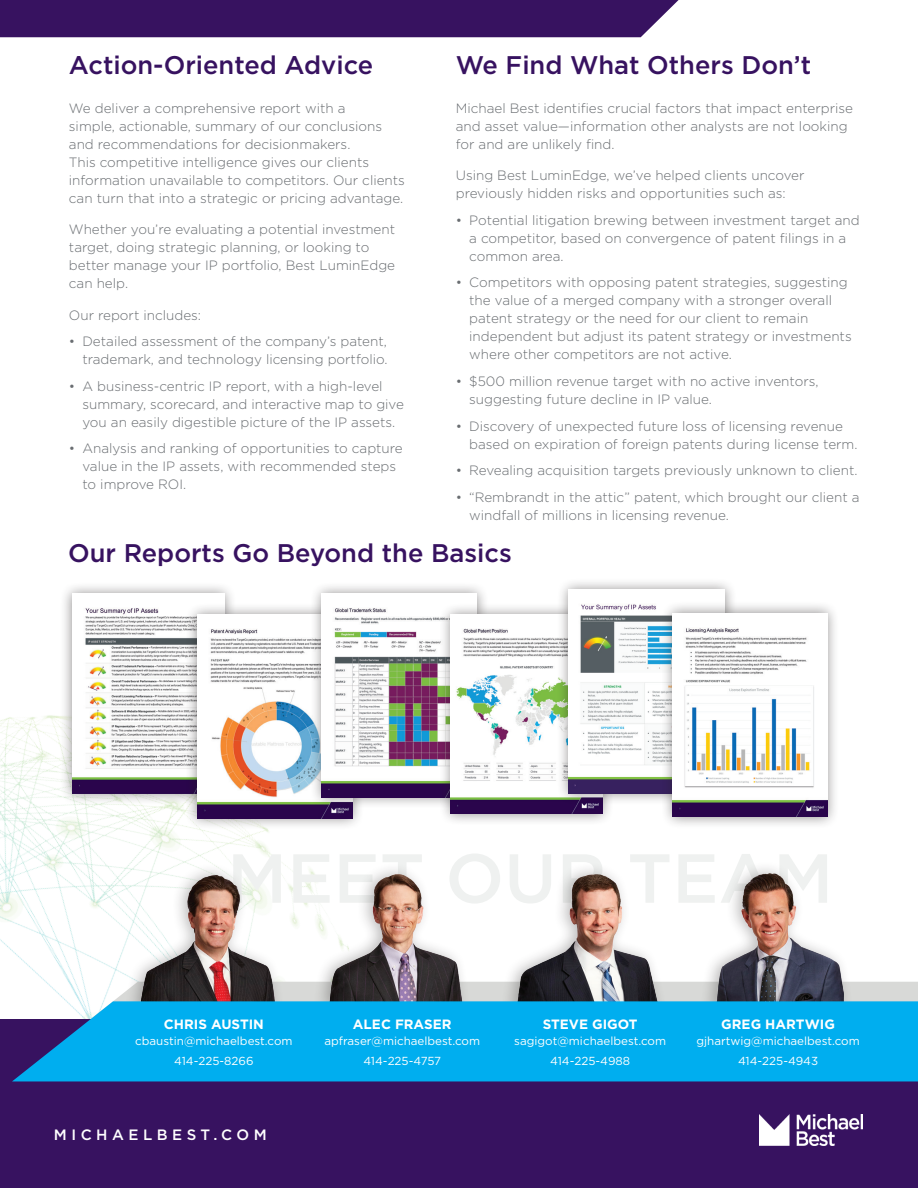
<style>
.page{position:relative;width:918px;height:1188px;background:#fff}
.page>*{position:absolute;margin:0;border:0;box-sizing:border-box;transform-origin:0 0}
.t1{font:500 25.5px "Gotham";color:#371260}
.t2{font:500 15px "Gotham";letter-spacing:.3em;color:#fff}
.t3{font:300 13.5px/18px "Gotham";color:#696d71}
.t4{font:700 13.5px "Gotham";color:#fff}
.t5{font:11.7px/19.5px "Gotham";color:#fff;text-align:center}
</style>
<div class="page">
<img style="left:0;top:715px;width:312px;height:305px">
<div style="left:0;top:0;width:679px;height:37px;background:#371260"></div>
<svg style="left:12px;top:982px;width:906px;height:19px;fill:#d8d9d7"></svg>
<div style="left:124px;top:862px;width:160px;height:160px;background:#231f20;opacity:.3"></div>
<img style="left:127px;top:868px;width:161px;height:133px">
<div style="left:500px;top:861px;width:168px;height:161px;background:#231f20;opacity:.3"></div>
<img style="left:510px;top:868px;width:161px;height:133px">
<div style="left:0;top:1020px;width:918px;height:168px;background:#371260"></div>
<div style="left:700px;top:861px;width:153px;height:161px;background:#231f20;opacity:.3"></div>
<img style="left:685px;top:868px;width:161px;height:133px">
<img style="left:312px;top:869px;width:162px;height:132px">
<img style="left:759px;top:1115px;width:104px;height:30px">
<svg style="left:12px;top:1001px;width:906px;height:80px;background:#08a9e9"></svg>
<div style="left:60px;top:582px;width:177px;height:224px;background:#231f20;opacity:.5"></div>
<img style="left:72px;top:594px;width:152px;height:199px">
<div style="left:185px;top:603px;width:180px;height:227px;background:#231f20;opacity:.5"></div>
<img style="left:197px;top:615px;width:155px;height:203px">
<div style="left:309px;top:582px;width:180px;height:228px;background:#231f20;opacity:.5"></div>
<img style="left:322px;top:594px;width:154px;height:203px">
<div style="left:439px;top:603px;width:176px;height:223px;background:#231f20;opacity:.5"></div>
<img style="left:451px;top:615px;width:151px;height:199px">
<div style="left:557px;top:577px;width:180px;height:228px;background:#231f20;opacity:.5"></div>
<img style="left:569px;top:589px;width:156px;height:204px">
<div style="left:660px;top:601px;width:180px;height:228px;background:#231f20;opacity:.5"></div>
<img style="left:673px;top:613px;width:154px;height:204px">
<h1 class="t1" style="left:69px;top:49px;width:306px">Action-Oriented Advice</h1>
<p class="t3" style="left:69px;top:99px;width:338px">We deliver a comprehensive report with a<br>simple, actionable, summary of our conclusions and recommendations for decisionmakers.<br>This competitive intelligence gives our clients information unavailable to competitors. Our clients can turn that into a strategic or pricing advantage.</p>
<p class="t3" style="left:69px;top:220px;width:328px">Whether you’re evaluating a potential investment target, doing strategic planning, or looking to better manage your IP portfolio, Best LuminEdge can help.</p>
<p class="t3" style="left:69px;top:305px;width:134px">Our report includes:</p>
<p class="t3" style="left:69px;top:332px;width:320px;text-align:right">• Detailed assessment of the company’s patent, trademark, and technology licensing portfolio.</p>
<p class="t3" style="left:82px;top:377px;width:323px;text-indent:-14px">• A business-centric IP report, with a high-level summary, scorecard, and interactive map to give you an easily digestible picture of the IP assets.</p>
<p class="t3" style="left:82px;top:439px;width:322px;text-indent:-14px">• Analysis and ranking of opportunities to capture value in the IP assets, with recommended steps to improve ROI.</p>
<h1 class="t1" style="left:456px;top:49px;width:357px">We Find What Others Don’t</h1>
<p class="t3" style="left:456px;top:99px;width:399px">Michael Best identifies crucial factors that impact enterprise and asset value—information other analysts are not looking for and are unlikely find.</p>
<p class="t3" style="left:456px;top:166px;width:350px">Using Best LuminEdge, we’ve helped clients uncover previously hidden risks and opportunities such as:</p>
<p class="t3" style="left:469px;top:211px;width:392px;text-indent:-14px">• Potential litigation brewing between investment target and a competitor, based on convergence of patent filings in a common area.</p>
<p class="t3" style="left:469px;top:273px;width:384px;text-indent:-14px">• Competitors with opposing patent strategies, suggesting the value of a merged company with a stronger overall patent strategy or the need for our client to remain independent but adjust its patent strategy or investments where other competitors are not active.</p>
<p class="t3" style="left:469px;top:372px;width:351px;text-indent:-14px">• $500 million revenue target with no active inventors, suggesting future decline in IP value.</p>
<p class="t3" style="left:469px;top:417px;width:390px;text-indent:-14px">• Discovery of unexpected future loss of licensing revenue based on expiration of foreign patents during license term.</p>
<p class="t3" style="left:456px;top:461px;width:403px">• Revealing acquisition targets previously unknown to client.</p>
<p class="t3" style="left:469px;top:488px;width:392px;text-indent:-14px">• “Rembrandt in the attic” patent, which brought our client a windfall of millions in licensing revenue.</p>
<h1 class="t1" style="left:68px;top:536px;width:445px">Our Reports Go Beyond the Basics</h1>
<p class="t4" style="left:164px;top:1015px;width:102px">CHRIS AUSTIN</p>
<p class="t5" style="left:135px;top:1032px;width:159px">cbaustin@michaelbest.com<br>414-225-8266</p>
<p class="t2" style="left:54px;top:1125px;width:214px">MICHAELBEST.COM</p>
<p class="t4" style="left:353px;top:1015px;width:100px">ALEC FRASER</p>
<p class="t5" style="left:324px;top:1032px;width:157px">apfraser@michaelbest.com<br>414-225-4757</p>
<p class="t4" style="left:543px;top:1015px;width:96px">STEVE GIGOT</p>
<p class="t5" style="left:514px;top:1032px;width:153px">sagigot@michaelbest.com<br>414-225-4988</p>
<p class="t4" style="left:721px;top:1015px;width:115px">GREG HARTWIG</p>
<p class="t5" style="left:696px;top:1032px;width:165px">gjhartwig@michaelbest.com<br>414-225-4943</p>
</div>
